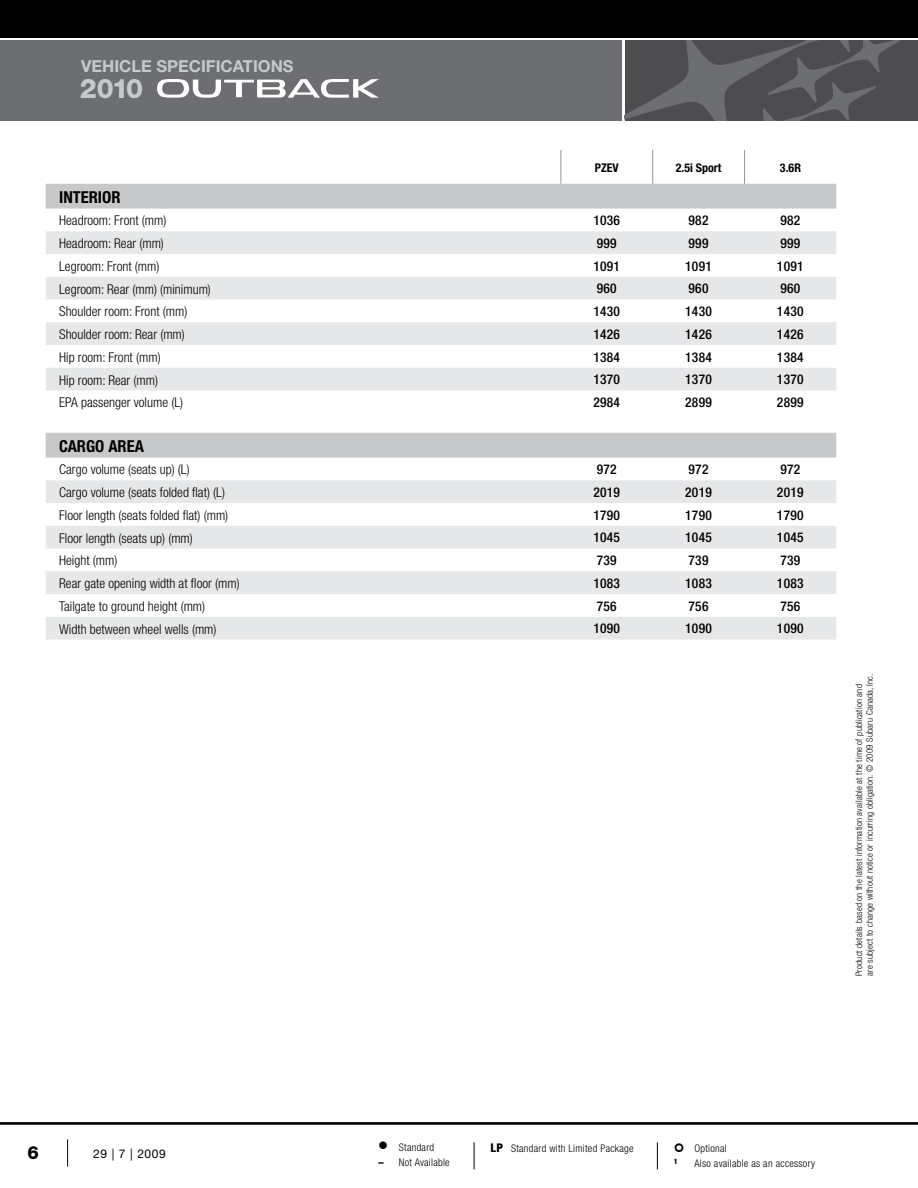
<style>
.page{position:relative;width:918px;height:1188px;background:#fff}
.page>*{position:absolute;margin:0;border:0;box-sizing:border-box;transform-origin:0 0}
.t1{font:800 27px "Helvetica Neue";color:#c7c8ca}
.t2{font:800 18px "Helvetica Neue";color:#000}
.t3{font:700 16.5px "Helvetica Neue";color:#c7c8ca}
.t4{font:700 condensed 16.5px "Helvetica Neue";color:#000}
.t5{font:300 condensed 13.5px "Helvetica Neue";color:#000}
.t6{font:500 condensed 13.5px "Helvetica Neue";letter-spacing:.02em;color:#000}
.t7{font:700 condensed 12px "Helvetica Neue";color:#000}
.t8{font:12px "Helvetica Neue";letter-spacing:.05em;color:#000}
.t9{font:300 condensed 10.5px "Helvetica Neue";letter-spacing:.025em;color:#000}
.t10{font:300 condensed 9px/10.5px "Helvetica Neue";letter-spacing:.02em;color:#000}
.t11{font:800 condensed 7.5px "Helvetica Neue";color:#000}
.s1{font-weight:800}
.s2{font-weight:800;font-size:12px}
</style>
<div class="page">
<div style="left:0;top:0;width:918px;height:38px;background:#000"></div>
<div style="left:0;top:40px;width:622px;height:81px;background:#6d6e71"></div>
<div style="left:625px;top:40px;width:293px;height:81px;background:#4d4d4f"></div>
<svg style="left:625px;top:40px;width:275px;height:81px"></svg>
<hr style="left:0;top:1122px;width:918px;height:3px;background:#000">
<svg style="left:67px;top:1140px;width:1px;height:27px"></svg>
<svg style="left:474px;top:1142px;width:1px;height:27px"></svg>
<svg style="left:657px;top:1142px;width:1px;height:27px"></svg>
<svg style="left:157px;top:79px;width:222px;height:19px"></svg>
<div style="left:46px;top:184px;width:790px;height:25px;background:#c7c8ca"></div>
<svg style="left:46px;top:231px;width:790px;height:160px;fill:#e6e7e8"></svg>
<div style="left:46px;top:433px;width:790px;height:25px;background:#c7c8ca"></div>
<svg style="left:46px;top:480px;width:790px;height:160px;fill:#e6e7e8"></svg>
<hr style="left:561px;top:150px;width:1px;height:34px;background:#939598">
<hr style="left:652px;top:150px;width:1px;height:34px;background:#939598">
<hr style="left:744px;top:150px;width:1px;height:34px;background:#939598">
<p class="t3" style="left:81px;top:55px;width:214px">VEHICLE SPECIFICATIONS</p>
<h1 class="t1" style="left:80px;top:72px;width:65px">2010</h1>
<p class="t7" style="left:595px;top:160px;width:25px">PZEV</p>
<p class="t7" style="left:676px;top:160px;width:47px">2.5i Sport</p>
<p class="t7" style="left:780px;top:160px;width:23px">3.6R</p>
<p class="t4" style="left:59px;top:187px;width:63px">INTERIOR</p>
<p class="t5" style="left:59px;top:213px;width:109px">Headroom: Front (mm)</p>
<p class="t6" style="left:593px;top:212px;width:28px">1036</p>
<p class="t6" style="left:689px;top:212px;width:21px">982</p>
<p class="t6" style="left:780px;top:212px;width:21px">982</p>
<p class="t5" style="left:59px;top:236px;width:106px">Headroom: Rear (mm)</p>
<p class="t6" style="left:597px;top:235px;width:21px">999</p>
<p class="t6" style="left:689px;top:235px;width:21px">999</p>
<p class="t6" style="left:780px;top:235px;width:21px">999</p>
<p class="t5" style="left:59px;top:258px;width:102px">Legroom: Front (mm)</p>
<p class="t6" style="left:593px;top:258px;width:28px">1091</p>
<p class="t6" style="left:685px;top:258px;width:28px">1091</p>
<p class="t6" style="left:777px;top:258px;width:28px">1091</p>
<p class="t5" style="left:59px;top:281px;width:153px">Legroom: Rear (mm) (minimum)</p>
<p class="t6" style="left:597px;top:281px;width:21px">960</p>
<p class="t6" style="left:689px;top:281px;width:21px">960</p>
<p class="t6" style="left:780px;top:281px;width:21px">960</p>
<p class="t5" style="left:59px;top:304px;width:130px">Shoulder room: Front (mm)</p>
<p class="t6" style="left:593px;top:303px;width:28px">1430</p>
<p class="t6" style="left:685px;top:303px;width:28px">1430</p>
<p class="t6" style="left:777px;top:303px;width:28px">1430</p>
<p class="t5" style="left:59px;top:327px;width:127px">Shoulder room: Rear (mm)</p>
<p class="t6" style="left:593px;top:326px;width:28px">1426</p>
<p class="t6" style="left:685px;top:326px;width:28px">1426</p>
<p class="t6" style="left:777px;top:326px;width:28px">1426</p>
<p class="t5" style="left:59px;top:349px;width:103px">Hip room: Front (mm)</p>
<p class="t6" style="left:593px;top:349px;width:28px">1384</p>
<p class="t6" style="left:685px;top:349px;width:28px">1384</p>
<p class="t6" style="left:777px;top:349px;width:28px">1384</p>
<p class="t5" style="left:59px;top:372px;width:100px">Hip room: Rear (mm)</p>
<p class="t6" style="left:593px;top:372px;width:28px">1370</p>
<p class="t6" style="left:685px;top:372px;width:28px">1370</p>
<p class="t6" style="left:777px;top:372px;width:28px">1370</p>
<p class="t5" style="left:59px;top:395px;width:125px">EPA passenger volume (L)</p>
<p class="t6" style="left:593px;top:394px;width:28px">2984</p>
<p class="t6" style="left:685px;top:394px;width:28px">2899</p>
<p class="t6" style="left:777px;top:394px;width:28px">2899</p>
<p class="t4" style="left:59px;top:436px;width:86px">CARGO AREA</p>
<p class="t5" style="left:59px;top:462px;width:132px">Cargo volume (seats up) (L)</p>
<p class="t6" style="left:597px;top:461px;width:21px">972</p>
<p class="t6" style="left:689px;top:461px;width:21px">972</p>
<p class="t6" style="left:780px;top:461px;width:21px">972</p>
<p class="t5" style="left:59px;top:485px;width:167px">Cargo volume (seats folded flat) (L)</p>
<p class="t6" style="left:593px;top:484px;width:28px">2019</p>
<p class="t6" style="left:685px;top:484px;width:28px">2019</p>
<p class="t6" style="left:777px;top:484px;width:28px">2019</p>
<p class="t5" style="left:59px;top:507px;width:171px">Floor length (seats folded flat) (mm)</p>
<p class="t6" style="left:593px;top:507px;width:28px">1790</p>
<p class="t6" style="left:685px;top:507px;width:28px">1790</p>
<p class="t6" style="left:777px;top:507px;width:28px">1790</p>
<p class="t5" style="left:59px;top:530px;width:135px">Floor length (seats up) (mm)</p>
<p class="t6" style="left:593px;top:530px;width:28px">1045</p>
<p class="t6" style="left:685px;top:530px;width:28px">1045</p>
<p class="t6" style="left:777px;top:530px;width:28px">1045</p>
<p class="t5" style="left:59px;top:553px;width:60px">Height (mm)</p>
<p class="t6" style="left:597px;top:552px;width:21px">739</p>
<p class="t6" style="left:689px;top:552px;width:21px">739</p>
<p class="t6" style="left:780px;top:552px;width:21px">739</p>
<p class="t5" style="left:59px;top:576px;width:182px">Rear gate opening width at floor (mm)</p>
<p class="t6" style="left:593px;top:575px;width:28px">1083</p>
<p class="t6" style="left:685px;top:575px;width:28px">1083</p>
<p class="t6" style="left:777px;top:575px;width:28px">1083</p>
<p class="t5" style="left:59px;top:598px;width:148px">Tailgate to ground height (mm)</p>
<p class="t6" style="left:597px;top:598px;width:21px">756</p>
<p class="t6" style="left:689px;top:598px;width:21px">756</p>
<p class="t6" style="left:780px;top:598px;width:21px">756</p>
<p class="t5" style="left:59px;top:621px;width:159px">Width between wheel wells (mm)</p>
<p class="t6" style="left:593px;top:621px;width:28px">1090</p>
<p class="t6" style="left:685px;top:621px;width:28px">1090</p>
<p class="t6" style="left:777px;top:621px;width:28px">1090</p>
<p class="t10" style="left:854px;top:976px;width:304px;rotate:-90deg">Product details based on the latest information available at the time of publication and are subject to change without notice or incurring obligation. © 2009 Subaru Canada, Inc.</p>
<h2 class="t2" style="left:28px;top:1142px;width:13px">6</h2>
<p class="t8" style="left:93px;top:1146px;width:74px">29 | 7 | 2009</p>
<p class="t9" style="left:399px;top:1141px;width:37px">Standard</p>
<p class="t9" style="left:378px;top:1156px;width:73px"><span class="s1">–</span> Not Available</p>
<p class="t9" style="left:491px;top:1142px;width:145px"><span class="s2">LP</span> Standard with Limited Package</p>
<p class="t9" style="left:694px;top:1142px;width:34px">Optional</p>
<p class="t11" style="left:674px;top:1156px;width:5px">1</p>
<p class="t9" style="left:694px;top:1157px;width:122px">Also available as an accessory</p>
</div>
